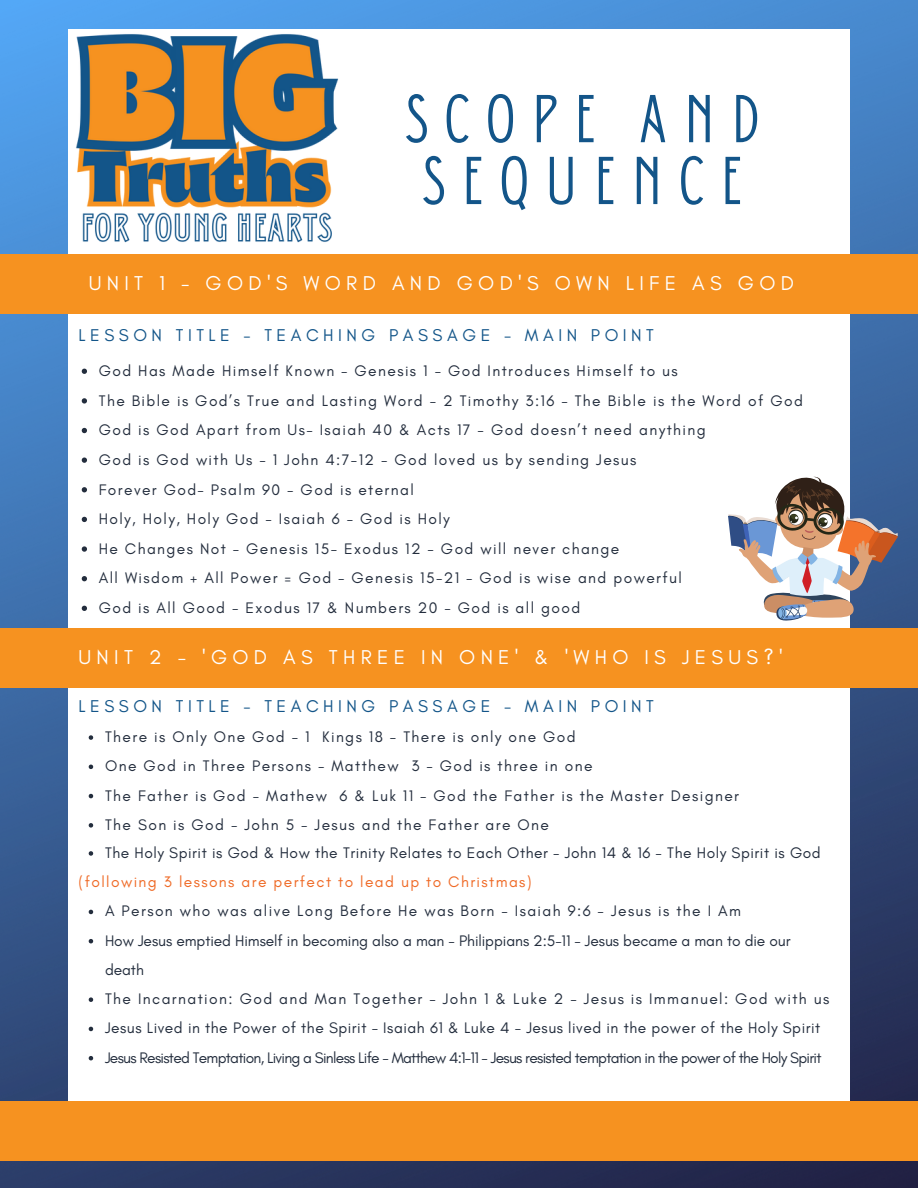
<style>
.page{position:relative;width:918px;height:1188px;background:#fff}
.page>*{position:absolute;margin:0;border:0;box-sizing:border-box;transform-origin:0 0}
.t1{font:67.5px/61.8px "Donau Uppercase Neue";letter-spacing:.24em;color:#135589}
.t2{font:20.4px "Glacial Indifference";letter-spacing:.26em;color:#fff}
.t3{font:17.4px "Glacial Indifference";letter-spacing:.26em;color:#135589}
.t4{font:15.6px/29.7px "Glacial Indifference";letter-spacing:.09em;color:#232d3d}
.t5{font:15.6px/29.2px "Glacial Indifference";letter-spacing:.035em;color:#232d3d}
.t6{font:15.6px "Glacial Indifference";letter-spacing:.09em;color:#ef6a26}
</style>
<div class="page">
<img style="left:0;top:0;width:918px;height:1188px">
<div style="left:69px;top:30px;width:780px;height:1129px;background:#fff"></div>
<div style="left:0;top:255px;width:918px;height:58px;background:#f69220"></div>
<div style="left:0;top:629px;width:918px;height:58px;background:#f69220"></div>
<div style="left:0;top:1102px;width:918px;height:58px;background:#f69220"></div>
<svg style="left:728px;top:473px;width:170px;height:149px"></svg>
<img style="left:69px;top:23px;width:280px;height:220px">
<svg style="left:82px;top:369px;width:5px;height:5px"></svg>
<svg style="left:82px;top:398px;width:5px;height:6px"></svg>
<svg style="left:82px;top:428px;width:5px;height:5px"></svg>
<svg style="left:82px;top:458px;width:5px;height:5px"></svg>
<svg style="left:82px;top:487px;width:5px;height:5px"></svg>
<svg style="left:82px;top:517px;width:5px;height:5px"></svg>
<svg style="left:82px;top:546px;width:5px;height:6px"></svg>
<svg style="left:82px;top:576px;width:5px;height:5px"></svg>
<svg style="left:82px;top:606px;width:5px;height:5px"></svg>
<svg style="left:89px;top:735px;width:4px;height:5px"></svg>
<svg style="left:89px;top:765px;width:4px;height:4px"></svg>
<svg style="left:89px;top:794px;width:4px;height:4px"></svg>
<svg style="left:89px;top:823px;width:4px;height:5px"></svg>
<svg style="left:89px;top:851px;width:4px;height:5px"></svg>
<svg style="left:89px;top:910px;width:4px;height:4px"></svg>
<svg style="left:89px;top:939px;width:4px;height:4px"></svg>
<svg style="left:89px;top:997px;width:4px;height:5px"></svg>
<svg style="left:89px;top:1027px;width:4px;height:4px"></svg>
<svg style="left:89px;top:1056px;width:4px;height:4px"></svg>
<h1 class="t1" style="left:405px;top:87px;width:356px">SCOPE AND<br>SEQUENCE</h1>
<h2 class="t2" style="left:89px;top:271px;width:707px">UNIT 1 - GOD'S WORD AND GOD'S OWN LIFE AS GOD</h2>
<p class="t3" style="left:79px;top:325px;width:577px">LESSON TITLE - TEACHING PASSAGE - MAIN POINT</p>
<p class="t4" style="left:99px;top:356px;width:706px">God Has Made Himself Known - Genesis 1 - God Introduces Himself to us<br>The Bible is God’s True and Lasting Word - 2 Timothy 3:16 - The Bible is the Word of God God is God Apart from Us- Isaiah 40 &amp; Acts 17 - God doesn’t need anything<br>God is God with Us - 1 John 4:7-12 - God loved us by sending Jesus<br>Forever God- Psalm 90 - God is eternal<br>Holy, Holy, Holy God - Isaiah 6 - God is Holy<br>He Changes Not - Genesis 15- Exodus 12 - God will never change<br>All Wisdom + All Power = God - Genesis 15-21 - God is wise and powerful<br>God is All Good - Exodus 17 &amp; Numbers 20 - God is all good</p>
<h2 class="t2" style="left:79px;top:645px;width:706px">UNIT 2 - 'GOD AS THREE IN ONE' &amp; 'WHO IS JESUS?'</h2>
<p class="t3" style="left:79px;top:695px;width:577px">LESSON TITLE - TEACHING PASSAGE - MAIN POINT</p>
<p class="t4" style="left:105px;top:722px;width:717px;line-height:29px">There is Only One God - 1 Kings 18 - There is only one God<br>One God in Three Persons - Matthew 3 - God is three in one<br>The Father is God - Mathew 6 &amp; Luk 11 - God the Father is the Master Designer<br>The Son is God - John 5 - Jesus and the Father are One<br>The Holy Spirit is God &amp; How the Trinity Relates to Each Other - John 14 &amp; 16 - The Holy Spirit is God</p>
<p class="t6" style="left:79px;top:872px;width:455px">(following 3 lessons are perfect to lead up to Christmas)</p>
<p class="t5" style="left:105px;top:896px;width:726px">A Person who was alive Long Before He was Born - Isaiah 9:6 - Jesus is the I Am<br>How Jesus emptied Himself in becoming also a man - Philippians 2:5-11 - Jesus became a man to die our death<br>The Incarnation: God and Man Together - John 1 &amp; Luke 2 - Jesus is Immanuel: God with us Jesus Lived in the Power of the Spirit - Isaiah 61 &amp; Luke 4 - Jesus lived in the power of the Holy Spirit Jesus Resisted Temptation, Living a Sinless Life - Matthew 4:1-11 - Jesus resisted temptation in the power of the Holy Spirit</p>
</div>
